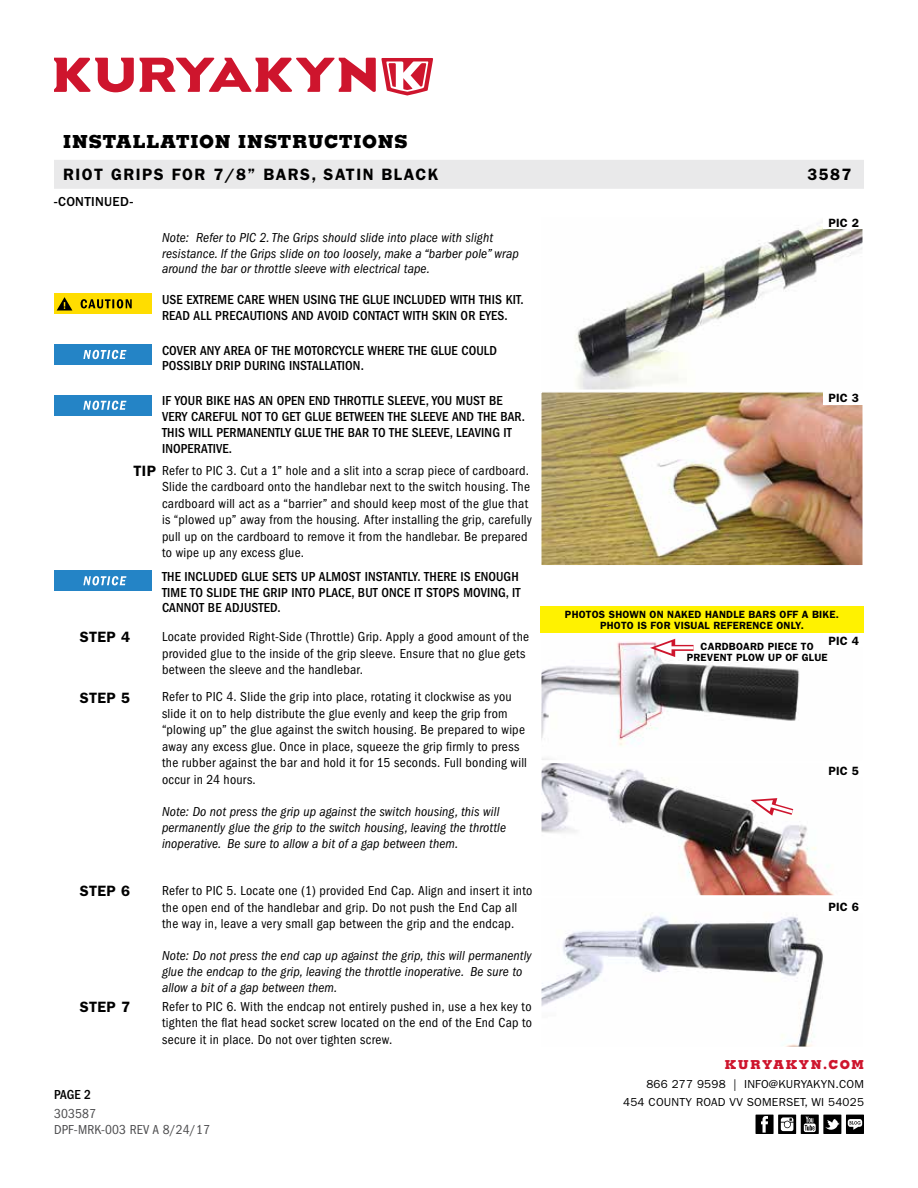
<style>
.page{position:relative;width:918px;height:1188px;background:#fff}
.page>*{position:absolute;margin:0;border:0;box-sizing:border-box;transform-origin:0 0}
.t1{font:800 18px "Memphis";letter-spacing:.04em;color:#000}
.t2{font:600 16.5px "Franklin Gothic";letter-spacing:.09em;color:#000}
.t3{font:600 15px "Franklin Gothic";letter-spacing:.02em;color:#000}
.t4{font:condensed 13.5px/16.5px "Franklin Gothic";letter-spacing:.02em;color:#000}
.t5{font:italic condensed 13.5px/15.8px "Franklin Gothic";letter-spacing:.01em;color:#000}
.t6{font:500 condensed 13.5px/15.8px "Franklin Gothic";letter-spacing:.01em;color:#000}
.t7{font:condensed 13.5px/15.8px "Franklin Gothic";letter-spacing:.01em;color:#4d4d4f}
.t8{font:500 13.5px "Franklin Gothic";letter-spacing:.025em;color:#000}
.t9{font:800 12.3px "Memphis";letter-spacing:.12em;color:#ce152d}
.t10{font:600 12px "Franklin Gothic";letter-spacing:.02em;color:#000}
.t11{font:11.7px/18px "Franklin Gothic";letter-spacing:.02em;color:#000;text-align:right}
.t12{font:600 10.5px/10.5px "Franklin Gothic";letter-spacing:.02em;color:#000;text-align:center}
.s1{font-weight:600;font-stretch:normal;font-size:15px}
</style>
<div class="page">
<svg style="left:54px;top:58px;width:379px;height:38px"></svg>
<div style="left:54px;top:160px;width:810px;height:29px;background:#e9e9ea"></div>
<div style="left:846px;top:1115px;width:18px;height:19px;background:#000"></div>
<svg style="left:848px;top:1119px;width:14px;height:11px"></svg>
<svg style="left:778px;top:1115px;width:18px;height:19px"></svg>
<svg style="left:781px;top:1117px;width:12px;height:14px"></svg>
<div style="left:756px;top:1115px;width:18px;height:19px;background:#000"></div>
<svg style="left:761px;top:1116px;width:7px;height:17px"></svg>
<svg style="left:801px;top:1115px;width:18px;height:19px"></svg>
<svg style="left:804px;top:1117px;width:12px;height:15px"></svg>
<div style="left:823px;top:1115px;width:18px;height:19px;background:#000"></div>
<svg style="left:825px;top:1119px;width:15px;height:11px"></svg>
<img style="left:575px;top:221px;width:286px;height:167px">
<div style="left:54px;top:294px;width:97px;height:20px;background:#fd0"></div>
<svg style="left:57px;top:297px;width:15px;height:14px"></svg>
<svg style="left:81px;top:299px;width:51px;height:9px"></svg>
<div style="left:54px;top:345px;width:97px;height:20px;background:#2484c6"></div>
<svg style="left:83px;top:350px;width:43px;height:9px"></svg>
<div style="left:54px;top:395px;width:97px;height:20px;background:#2484c6"></div>
<svg style="left:83px;top:401px;width:43px;height:9px"></svg>
<img style="left:543px;top:394px;width:318px;height:170px">
<div style="left:540px;top:391px;width:324px;height:176px;border:2px solid #fff"></div>
<div style="left:54px;top:571px;width:97px;height:20px;background:#2484c6"></div>
<svg style="left:83px;top:576px;width:43px;height:9px"></svg>
<img style="left:543px;top:638px;width:291px;height:407px">
<div style="left:540px;top:762px;width:324px;height:135px;border:2px solid #fff"></div>
<div style="left:824px;top:216px;width:40px;height:13px;background:#fff"></div>
<div style="left:824px;top:391px;width:40px;height:13px;background:#fff"></div>
<div style="left:824px;top:633px;width:40px;height:14px;background:#fff"></div>
<div style="left:824px;top:763px;width:40px;height:14px;background:#fff"></div>
<div style="left:824px;top:899px;width:40px;height:14px;background:#fff"></div>
<div style="left:540px;top:606px;width:324px;height:27px;background:#fff200"></div>
<div style="left:665px;top:645px;width:29px;height:6px;background:#dd5f6f"></div>
<hr style="left:666px;top:646px;width:28px;height:3px;background:#fff">
<svg style="left:650px;top:639px;width:25px;height:18px"></svg>
<svg style="left:751px;top:797px;width:49px;height:22px"></svg>
<h1 class="t1" style="left:63px;top:130px;width:346px">INSTALLATION INSTRUCTIONS</h1>
<p class="t2" style="left:63px;top:165px;width:377px">RIOT GRIPS FOR 7/8” BARS, SATIN BLACK</p>
<p class="t2" style="left:807px;top:165px;width:46px">3587</p>
<p class="t8" style="left:54px;top:194px;width:81px">-CONTINUED-</p>
<p class="t5" style="left:162px;top:230px;width:358px">Note: Refer to PIC 2. The Grips should slide into place with slight resistance. If the Grips slide on too loosely, make a “barber pole” wrap around the bar or throttle sleeve with electrical tape.</p>
<p class="t6" style="left:162px;top:292px;width:363px">USE EXTREME CARE WHEN USING THE GLUE INCLUDED WITH THIS KIT.<br>READ ALL PRECAUTIONS AND AVOID CONTACT WITH SKIN OR EYES.</p>
<p class="t6" style="left:162px;top:342px;width:337px">COVER ANY AREA OF THE MOTORCYCLE WHERE THE GLUE COULD<br>POSSIBLY DRIP DURING INSTALLATION.</p>
<p class="t6" style="left:162px;top:393px;width:365px">IF YOUR BIKE HAS AN OPEN END THROTTLE SLEEVE, YOU MUST BE VERY CAREFUL NOT TO GET GLUE BETWEEN THE SLEEVE AND THE BAR.<br>THIS WILL PERMANENTLY GLUE THE BAR TO THE SLEEVE, LEAVING IT INOPERATIVE.</p>
<p class="t4" style="left:162px;top:462px;width:372px;text-indent:-28px"><span class="s1">TIP</span> Refer to PIC 3. Cut a 1” hole and a slit into a scrap piece of cardboard.<br>Slide the cardboard onto the handlebar next to the switch housing. The cardboard will act as a “barrier” and should keep most of the glue that is “plowed up” away from the housing. After installing the grip, carefully pull up on the cardboard to remove it from the handlebar. Be prepared to wipe up any excess glue.</p>
<p class="t6" style="left:162px;top:569px;width:360px">THE INCLUDED GLUE SETS UP ALMOST INSTANTLY. THERE IS ENOUGH<br>TIME TO SLIDE THE GRIP INTO PLACE, BUT ONCE IT STOPS MOVING, IT<br>CANNOT BE ADJUSTED.</p>
<p class="t3" style="left:80px;top:628px;width:52px">STEP 4</p>
<p class="t4" style="left:162px;top:629px;width:369px">Locate provided Right-Side (Throttle) Grip. Apply a good amount of the provided glue to the inside of the grip sleeve. Ensure that no glue gets between the sleeve and the handlebar.</p>
<p class="t3" style="left:80px;top:689px;width:52px">STEP 5</p>
<p class="t4" style="left:162px;top:689px;width:367px">Refer to PIC 4. Slide the grip into place, rotating it clockwise as you slide it on to help distribute the glue evenly and keep the grip from “plowing up” the glue against the switch housing. Be prepared to wipe away any excess glue. Once in place, squeeze the grip firmly to press the rubber against the bar and hold it for 15 seconds. Full bonding will occur in 24 hours.</p>
<p class="t5" style="left:162px;top:804px;width:346px">Note: Do not press the grip up against the switch housing, this will permanently glue the grip to the switch housing, leaving the throttle inoperative. Be sure to allow a bit of a gap between them.</p>
<p class="t3" style="left:80px;top:882px;width:52px">STEP 6</p>
<p class="t4" style="left:162px;top:883px;width:372px">Refer to PIC 5. Locate one (1) provided End Cap. Align and insert it into the open end of the handlebar and grip. Do not push the End Cap all the way in, leave a very small gap between the grip and the endcap.</p>
<p class="t5" style="left:162px;top:948px;width:371px">Note: Do not press the end cap up against the grip, this will permanently glue the endcap to the grip, leaving the throttle inoperative. Be sure to allow a bit of a gap between them.</p>
<p class="t3" style="left:80px;top:998px;width:52px">STEP 7</p>
<p class="t4" style="left:162px;top:998px;width:372px;text-align:justify">Refer to PIC 6. With the endcap not entirely pushed in, use a hex key to tighten the flat head socket screw located on the end of the End Cap to secure it in place. Do not over tighten screw.</p>
<p class="t6" style="left:54px;top:1087px;width:39px">PAGE 2</p>
<p class="t7" style="left:54px;top:1106px;width:157px">303587<br>DPF-MRK-003 REV A 8/24/17</p>
<p class="t10" style="left:828px;top:216px;width:32px">PIC 2</p>
<p class="t10" style="left:828px;top:391px;width:32px">PIC 3</p>
<p class="t12" style="left:565px;top:610px;width:276px">PHOTOS SHOWN ON NAKED HANDLE BARS OFF A BIKE.<br>PHOTO IS FOR VISUAL REFERENCE ONLY.</p>
<p class="t12" style="left:687px;top:641px;width:142px">CARDBOARD PIECE TO<br>PREVENT PLOW UP OF GLUE</p>
<p class="t10" style="left:828px;top:633px;width:32px">PIC 4</p>
<p class="t10" style="left:828px;top:763px;width:32px">PIC 5</p>
<p class="t10" style="left:828px;top:900px;width:32px">PIC 6</p>
<p class="t9" style="left:725px;top:1057px;width:141px">KURYAKYN.COM</p>
<p class="t11" style="left:623px;top:1076px;width:242px">866 277 9598 | INFO@KURYAKYN.COM<br>454 COUNTY ROAD VV SOMERSET, WI 54025</p>
</div>
